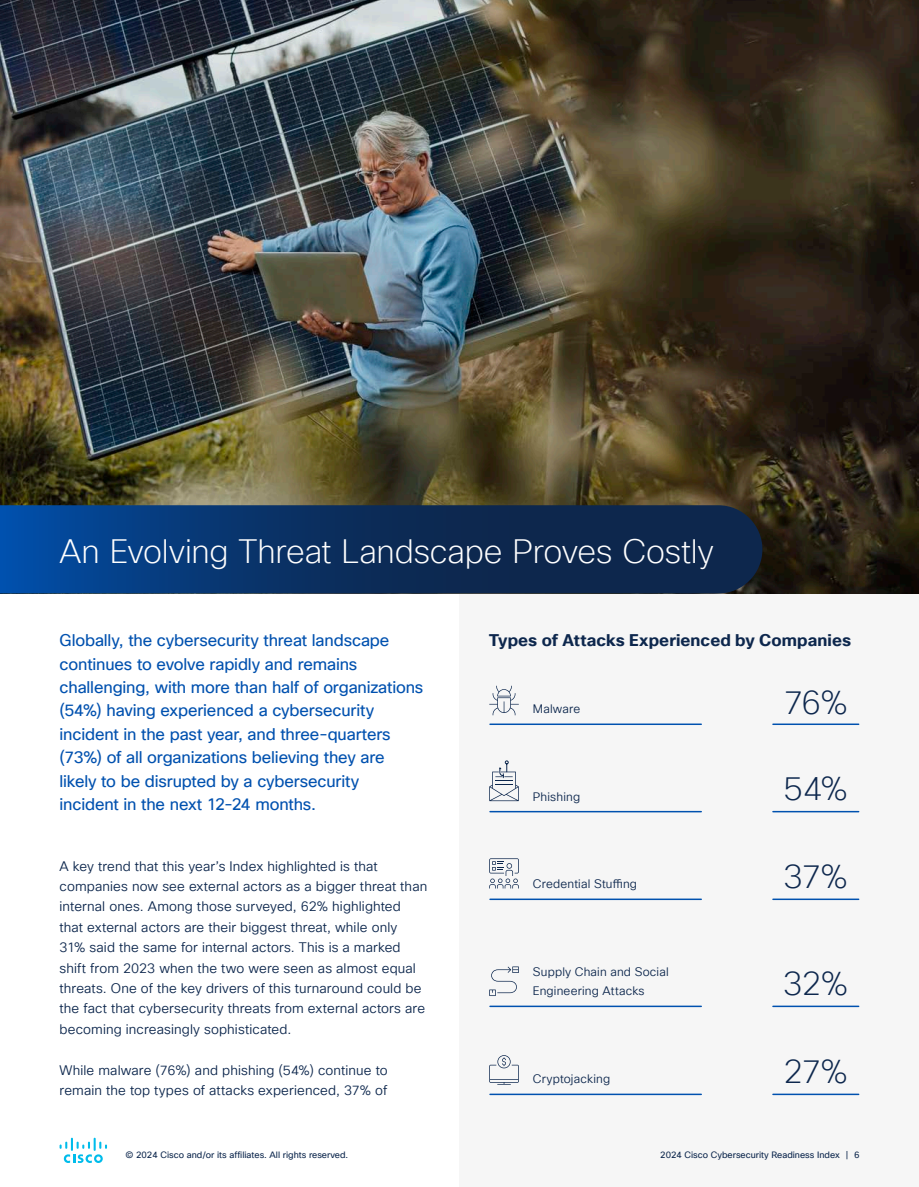
<style>
.page{position:relative;width:919px;height:1187px;background:#fff}
.page>*{position:absolute;margin:0;border:0;box-sizing:border-box;transform-origin:0 0}
.t1{font:200 33px "Cisco Sans TT";letter-spacing:-.005em;color:#fff}
.t2{font:200 33px "Cisco Sans TT";letter-spacing:-.05em;color:#0d274d}
.t3{font:16.5px/23.4px "Cisco Sans TT";letter-spacing:-.01em;color:#0051af}
.t4{font:700 16.5px "Cisco Sans TT";letter-spacing:.005em;color:#0d274d}
.t5{font:13.5px/20.4px "Cisco Sans TT Light";letter-spacing:.01em;color:#0d274d}
.t6{font:12px/19.5px "Cisco Sans TT Light";letter-spacing:.015em;color:#0d274d}
.t7{font:9px "Cisco Sans TT";color:#0d274d}
</style>
<div class="page">
<div style="left:459px;top:593px;width:459px;height:593px;background:#f6f6f6"></div>
<img style="left:0;top:0;width:918px;height:593px">
<svg style="left:0;top:505px;width:762px;height:88px;background:#0a3164"></svg>
<hr style="left:490px;top:723px;width:211px;height:2px;background:#0051af">
<hr style="left:772px;top:723px;width:86px;height:2px;background:#0051af">
<hr style="left:490px;top:810px;width:211px;height:2px;background:#0051af">
<hr style="left:772px;top:810px;width:86px;height:2px;background:#0051af">
<hr style="left:490px;top:898px;width:211px;height:2px;background:#0051af">
<hr style="left:772px;top:898px;width:86px;height:2px;background:#0051af">
<hr style="left:490px;top:1005px;width:211px;height:2px;background:#0051af">
<hr style="left:772px;top:1005px;width:86px;height:2px;background:#0051af">
<hr style="left:490px;top:1093px;width:211px;height:1px;background:#0051af">
<hr style="left:772px;top:1093px;width:86px;height:1px;background:#0051af">
<svg style="left:489px;top:966px;width:29px;height:29px"></svg>
<svg style="left:489px;top:1055px;width:29px;height:29px"></svg>
<svg style="left:489px;top:858px;width:30px;height:30px"></svg>
<svg style="left:489px;top:760px;width:29px;height:41px"></svg>
<svg style="left:489px;top:685px;width:29px;height:30px"></svg>
<svg style="left:60px;top:1137px;width:47px;height:25px"></svg>
<h1 class="t1" style="left:60px;top:530px;width:656px">An Evolving Threat Landscape Proves Costly</h1>
<p class="t3" style="left:60px;top:629px;width:365px">Globally, the cybersecurity threat landscape continues to evolve rapidly and remains challenging, with more than half of organizations (54%) having experienced a cybersecurity incident in the past year, and three-quarters (73%) of all organizations believing they are likely to be disrupted by a cybersecurity<br>incident in the next 12-24 months.</p>
<p class="t5" style="left:60px;top:855px;width:369px">A key trend that this year’s Index highlighted is that companies now see external actors as a bigger threat than internal ones. Among those surveyed, 62% highlighted that external actors are their biggest threat, while only<br>31% said the same for internal actors. This is a marked shift from 2023 when the two were seen as almost equal threats. One of the key drivers of this turnaround could be the fact that cybersecurity threats from external actors are becoming increasingly sophisticated.</p>
<p class="t5" style="left:60px;top:1059px;width:330px">While malware (76%) and phishing (54%) continue to remain the top types of attacks experienced, 37% of</p>
<p class="t4" style="left:489px;top:629px;width:363px">Types of Attacks Experienced by Companies</p>
<p class="t6" style="left:533px;top:699px;width:49px">Malware</p>
<p class="t6" style="left:533px;top:787px;width:49px">Phishing</p>
<p class="t6" style="left:533px;top:874px;width:106px">Credential Stuffing</p>
<p class="t6" style="left:533px;top:962px;width:137px">Supply Chain and Social<br>Engineering Attacks</p>
<p class="t6" style="left:533px;top:1069px;width:79px">Cryptojacking</p>
<h1 class="t2" style="left:783px;top:680px;width:66px">76%</h1>
<h1 class="t2" style="left:783px;top:767px;width:66px">54%</h1>
<h1 class="t2" style="left:783px;top:854px;width:66px">37%</h1>
<h1 class="t2" style="left:783px;top:961px;width:67px">32%</h1>
<h1 class="t2" style="left:783px;top:1049px;width:66px">27%</h1>
<p class="t7" style="left:125px;top:1149px;width:224px">© 2024 Cisco and/or its affiliates. All rights reserved.</p>
<p class="t7" style="left:660px;top:1149px;width:201px">2024 Cisco Cybersecurity Readiness Index | 6</p>
</div>
